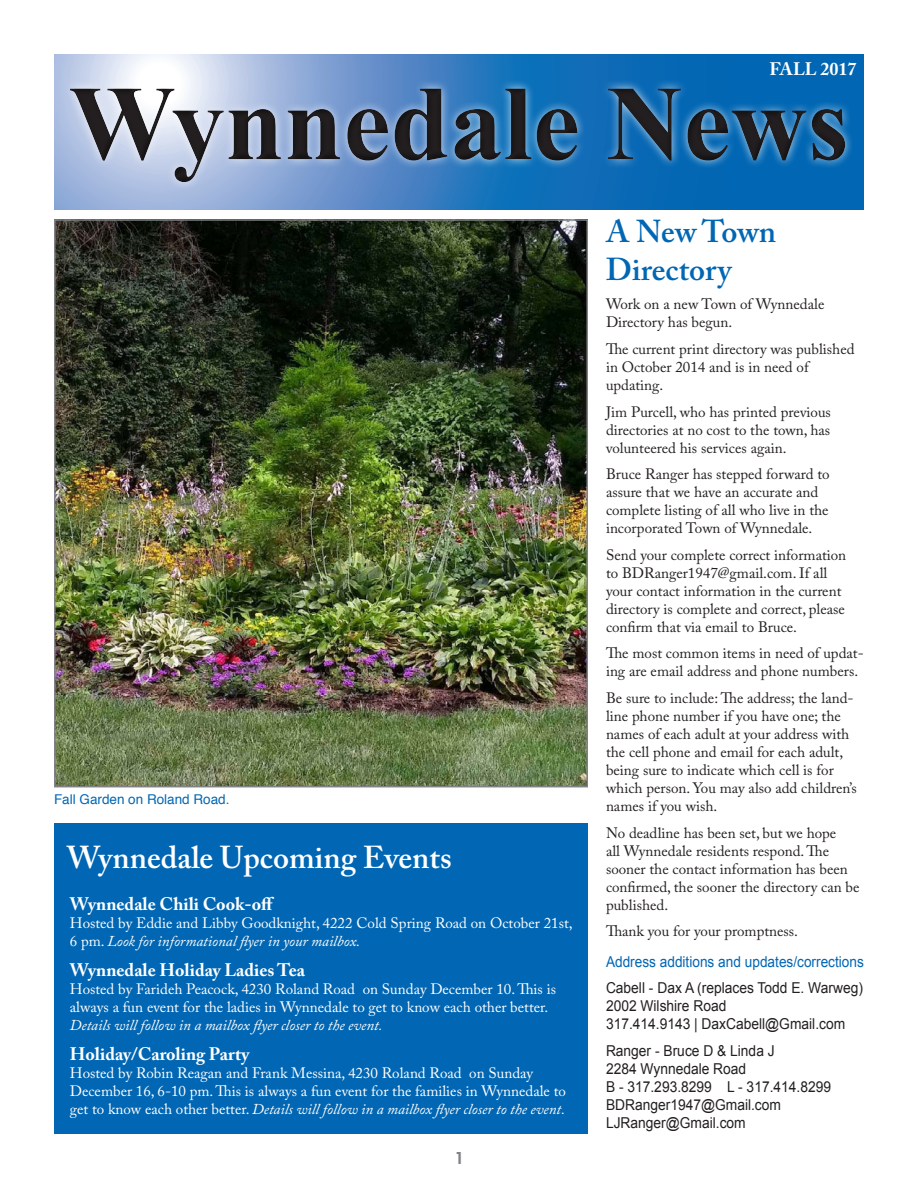
<style>
.page{position:relative;width:918px;height:1188px;background:#fff}
.page>*{position:absolute;margin:0;border:0;box-sizing:border-box;transform-origin:0 0}
.t1{font:700 106.5px "Times New Roman";color:#231f20}
.Head_1{font:600 31.5px "Adobe Caslon Pro";color:#fff}
.Head_1-2{font:600 31.5px/37.8px "Adobe Caslon Pro";color:#0166b3}
.Body_2{font:700 18px "Adobe Caslon Pro";color:#fff}
.Upper_Right{font:700 18px "Adobe Caslon Pro";color:#fff}
.t2{font:600 18px "Futura T";color:#808285}
.Body_2-2{font:15px/18px "Adobe Caslon Pro";color:#231f20}
.Body_2-3{font:15px/18px "Adobe Caslon Pro";color:#fff}
.Body_2-4{font:15px/18px "Arial";color:#231f20;scale:.92 1}
.Head_1-3{font:15px "Arial";color:#0166b3;scale:.91 1}
.Upper_Right-2{font:13.5px "Helvetica";color:#0166b3}
.s1{font-style:italic}
</style>
<div class="page">
<img style="left:57px;top:222px;width:528px;height:562px">
<div style="left:54px;top:219px;width:534px;height:568px;border:2px solid #808285"></div>
<svg style="left:54px;top:54px;width:810px;height:155px;background:#4e8dc7"></svg>
<div style="left:60px;top:79px;width:793px;height:112px;background:#fff;opacity:.75"></div>
<div style="left:63px;top:80px;width:789px;height:110px;background:#231f20;opacity:.5"></div>
<div style="left:54px;top:823px;width:534px;height:311px;background:#0166b3"></div>
<p class="Upper_Right" style="left:770px;top:58px;width:88px">FALL 2017</p>
<h1 class="t1" style="left:69px;top:50px;width:782px">Wynnedale News</h1>
<p class="Upper_Right-2" style="left:54px;top:789px;width:177px">Fall Garden on Roland Road.</p>
<p class="Head_1" style="left:67px;top:839px;width:386px">Wynnedale Upcoming Events</p>
<p class="Body_2" style="left:70px;top:893px;width:206px">Wynnedale Chili Cook-off</p>
<p class="Body_2-3" style="left:70px;top:914px;width:504px">Hosted by Eddie and Libby Goodknight, 4222 Cold Spring Road on October 21st,<br>6 pm. <span class="s1">Look for informational flyer in your mailbox.</span></p>
<p class="Body_2" style="left:70px;top:959px;width:237px">Wynnedale Holiday Ladies Tea</p>
<p class="Body_2-3" style="left:70px;top:980px;width:488px">Hosted by Farideh Peacock, 4230 Roland Road on Sunday December 10. This is always a fun event for the ladies in Wynnedale to get to know each other better.<br><span class="s1">Details will follow in a mailbox flyer closer to the event.</span></p>
<p class="Body_2" style="left:70px;top:1044px;width:181px">Holiday/Caroling Party</p>
<p class="Body_2-3" style="left:70px;top:1064px;width:498px">Hosted by Robin Reagan and Frank Messina, 4230 Roland Road on Sunday<br>December 16, 6-10 pm. This is always a fun event for the families in Wynnedale to get to know each other better. <span class="s1">Details will follow in a mailbox flyer closer to the event.</span></p>
<p class="t2" style="left:455px;top:1148px;width:12px">1</p>
<p class="Head_1-2" style="left:606px;top:213px;width:172px">A New Town<br>Directory</p>
<p class="Body_2-2" style="left:606px;top:295px;width:220px">Work on a new Town of Wynnedale<br>Directory has begun.</p>
<p class="Body_2-2" style="left:606px;top:340px;width:250px">The current print directory was published in October 2014 and is in need of updating.</p>
<p class="Body_2-2" style="left:606px;top:402px;width:226px;text-align:justify">Jim Purcell, who has printed previous directories at no cost to the town, has volunteered his services again.</p>
<p class="Body_2-2" style="left:606px;top:465px;width:225px">Bruce Ranger has stepped forward to assure that we have an accurate and complete listing of all who live in the incorporated Town of Wynnedale.</p>
<p class="Body_2-2" style="left:606px;top:546px;width:242px">Send your complete correct information to BDRanger1947@gmail.com. If all your contact information in the current directory is complete and correct, please confirm that via email to Bruce.</p>
<p class="Body_2-2" style="left:606px;top:644px;width:259px">The most common items in need of updat&shy;ing are email address and phone numbers.</p>
<p class="Body_2-2" style="left:606px;top:689px;width:252px">Be sure to include: The address; the land&shy;line phone number if you have one; the names of each adult at your address with the cell phone and email for each adult, being sure to indicate which cell is for which person. You may also add children’s names if you wish.</p>
<p class="Body_2-2" style="left:606px;top:824px;width:255px">No deadline has been set, but we hope<br>all Wynnedale residents respond. The sooner the contact information has been confirmed, the sooner the directory can be published.</p>
<p class="Body_2-2" style="left:606px;top:922px;width:194px">Thank you for your promptness.</p>
<p class="Head_1-3" style="left:606px;top:952px;width:285px">Address additions and updates/corrections</p>
<p class="Body_2-4" style="left:606px;top:979px;width:281px">Cabell - Dax A (replaces Todd E. Warweg)<br>2002 Wilshire Road<br>317.414.9143 | DaxCabell@Gmail.com</p>
<p class="Body_2-4" style="left:606px;top:1042px;width:246px">Ranger - Bruce D &amp; Linda J<br>2284 Wynnedale Road<br>B - 317.293.8299 L - 317.414.8299<br>BDRanger1947@Gmail.com<br>LJRanger@Gmail.com</p>
</div>
